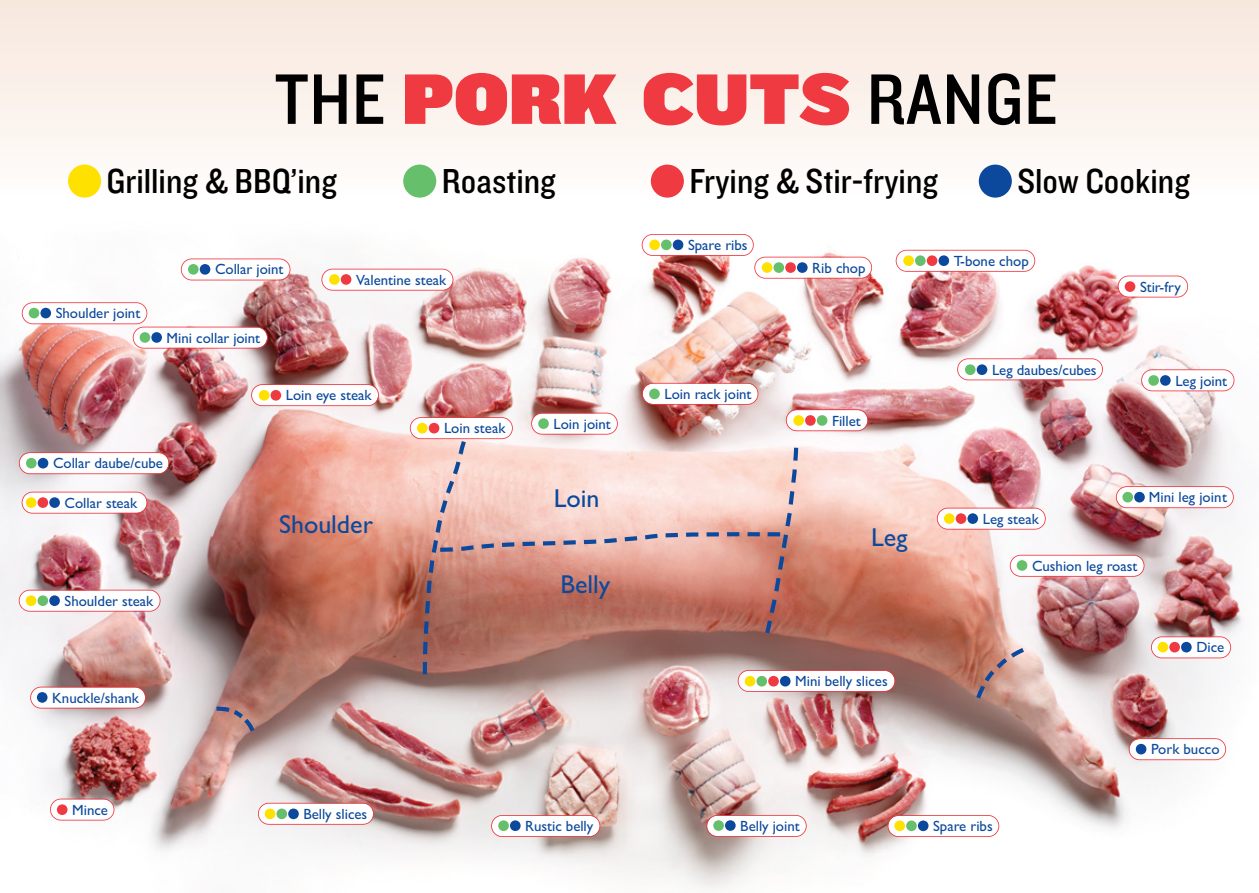
<style>
.page{position:relative;width:1259px;height:893px;background:#fff}
.page>*{position:absolute;margin:0;border:0;box-sizing:border-box;transform-origin:0 0}
.t1{font:74.1px "Knockout 30 Junior Welterwt";letter-spacing:.06em;color:#000}
.t2{font:36px "Knockout 30 Junior Welterwt";color:#000}
.t3{font:25.95px "Gill Sans";color:#0c499c}
.t4{font:14.85px "Gill Sans";color:#0c499c}
.s1{font-family:"Knockout 92 Ultmt Cruiserwt";color:#ef3a42}
</style>
<div class="page">
<img style="left:0;top:234px;width:1243px;height:656px">
<svg style="left:212px;top:705px;width:46px;height:31px"></svg>
<svg style="left:972px;top:644px;width:56px;height:59px;background:#c09288"></svg>
<svg style="left:22px;top:492px;width:125px;height:22px"></svg>
<svg style="left:19px;top:590px;width:141px;height:22px"></svg>
<svg style="left:30px;top:687px;width:116px;height:22px"></svg>
<svg style="left:50px;top:799px;width:64px;height:21px"></svg>
<svg style="left:258px;top:803px;width:116px;height:22px"></svg>
<svg style="left:491px;top:815px;width:109px;height:22px"></svg>
<svg style="left:706px;top:815px;width:100px;height:22px"></svg>
<svg style="left:887px;top:815px;width:112px;height:22px"></svg>
<svg style="left:1128px;top:738px;width:98px;height:22px"></svg>
<svg style="left:937px;top:508px;width:108px;height:22px"></svg>
<svg style="left:1116px;top:486px;width:117px;height:22px"></svg>
<svg style="left:1141px;top:369px;width:93px;height:22px"></svg>
<svg style="left:1117px;top:276px;width:71px;height:22px"></svg>
<svg style="left:957px;top:358px;width:146px;height:22px"></svg>
<svg style="left:1009px;top:555px;width:135px;height:22px"></svg>
<svg style="left:1151px;top:636px;width:80px;height:22px"></svg>
<svg style="left:181px;top:258px;width:109px;height:22px"></svg>
<svg style="left:251px;top:384px;width:128px;height:22px"></svg>
<div style="left:642px;top:235px;width:111px;height:20px;background:#fff;border-radius:10px"></div>
<div style="left:642px;top:234px;width:112px;height:22px;border:2px solid #ef3a42;border-radius:11px"></div>
<svg style="left:649px;top:240px;width:34px;height:10px"></svg>
<svg style="left:754px;top:257px;width:118px;height:22px"></svg>
<svg style="left:895px;top:250px;width:140px;height:22px"></svg>
<img style="left:410px;top:383px;width:485px;height:309px">
<svg style="left:321px;top:269px;width:132px;height:22px"></svg>
<img style="left:22px;top:302px;width:246px;height:47px">
<svg style="left:19px;top:452px;width:150px;height:22px"></svg>
<div style="left:0;top:0;width:629px;height:200px;background:linear-gradient(to bottom,#f7e7dd,#fffdfc)"></div>
<div style="left:629px;top:0;width:630px;height:200px;background:linear-gradient(to bottom,#f7e7dd,#fffdfc)"></div>
<div style="left:978px;top:165px;width:34px;height:33px;background:#0c499c;border-radius:50%"></div>
<div style="left:68px;top:165px;width:33px;height:33px;background:#ffe100;border-radius:50%"></div>
<div style="left:403px;top:165px;width:33px;height:33px;background:#66bf6b;border-radius:50%"></div>
<div style="left:651px;top:165px;width:33px;height:33px;background:#ef3a42;border-radius:50%"></div>
<h1 class="t1" style="left:275px;top:49px;width:784px">th e <span class="s1">PORK CUTS</span> range</h1>
<h2 class="t2" style="left:107px;top:157px;width:232px">Grilling &amp; BBQ’ing</h2>
<h2 class="t2" style="left:1017px;top:157px;width:174px">Slow Cooking</h2>
<h2 class="t2" style="left:442px;top:157px;width:115px">Roasting</h2>
<h2 class="t2" style="left:689px;top:157px;width:250px">Frying &amp; Stir-frying</h2>
<p class="t4" style="left:56px;top:305px;width:86px">Shoulder joint</p>
<p class="t4" style="left:215px;top:261px;width:70px">Collar joint</p>
<p class="t4" style="left:167px;top:329px;width:95px">Mini collar joint</p>
<p class="t4" style="left:356px;top:271px;width:92px">Valentine steak</p>
<p class="t4" style="left:286px;top:387px;width:87px">Loin eye steak</p>
<p class="t4" style="left:444px;top:420px;width:63px">Loin steak</p>
<p class="t4" style="left:553px;top:415px;width:59px">Loin joint</p>
<p class="t4" style="left:53px;top:455px;width:111px">Collar daube/cube</p>
<p class="t4" style="left:65px;top:494px;width:74px">Collar steak</p>
<p class="t4" style="left:65px;top:592px;width:90px">Shoulder steak</p>
<p class="t4" style="left:52px;top:689px;width:88px">Knuckle/shank</p>
<h3 class="t3" style="left:279px;top:509px;width:95px">Shoulder</h3>
<h3 class="t3" style="left:554px;top:483px;width:47px">Loin</h3>
<h3 class="t3" style="left:560px;top:570px;width:51px">Belly</h3>
<p class="t4" style="left:688px;top:236px;width:61px">Spare ribs</p>
<p class="t4" style="left:664px;top:385px;width:88px">Loin rack joint</p>
<p class="t4" style="left:812px;top:259px;width:55px">Rib chop</p>
<p class="t4" style="left:832px;top:412px;width:30px">Fillet</p>
<h3 class="t3" style="left:871px;top:522px;width:38px">Leg</h3>
<p class="t4" style="left:795px;top:673px;width:94px">Mini belly slices</p>
<p class="t4" style="left:953px;top:252px;width:76px">T-bone chop</p>
<p class="t4" style="left:992px;top:361px;width:106px">Leg daubes/cubes</p>
<p class="t4" style="left:982px;top:510px;width:58px">Leg steak</p>
<p class="t4" style="left:1140px;top:278px;width:42px">Stir-fry</p>
<p class="t4" style="left:1175px;top:372px;width:53px">Leg joint</p>
<p class="t4" style="left:1149px;top:489px;width:80px">Mini leg joint</p>
<p class="t4" style="left:1032px;top:557px;width:107px">Cushion leg roast</p>
<p class="t4" style="left:1196px;top:639px;width:29px">Dice</p>
<p class="t4" style="left:1151px;top:741px;width:70px">Pork bucco</p>
<p class="t4" style="left:72px;top:801px;width:37px">Mince</p>
<p class="t4" style="left:303px;top:805px;width:65px">Belly slices</p>
<p class="t4" style="left:525px;top:817px;width:70px">Rustic belly</p>
<p class="t4" style="left:740px;top:817px;width:61px">Belly joint</p>
<p class="t4" style="left:933px;top:817px;width:61px">Spare ribs</p>
</div>
